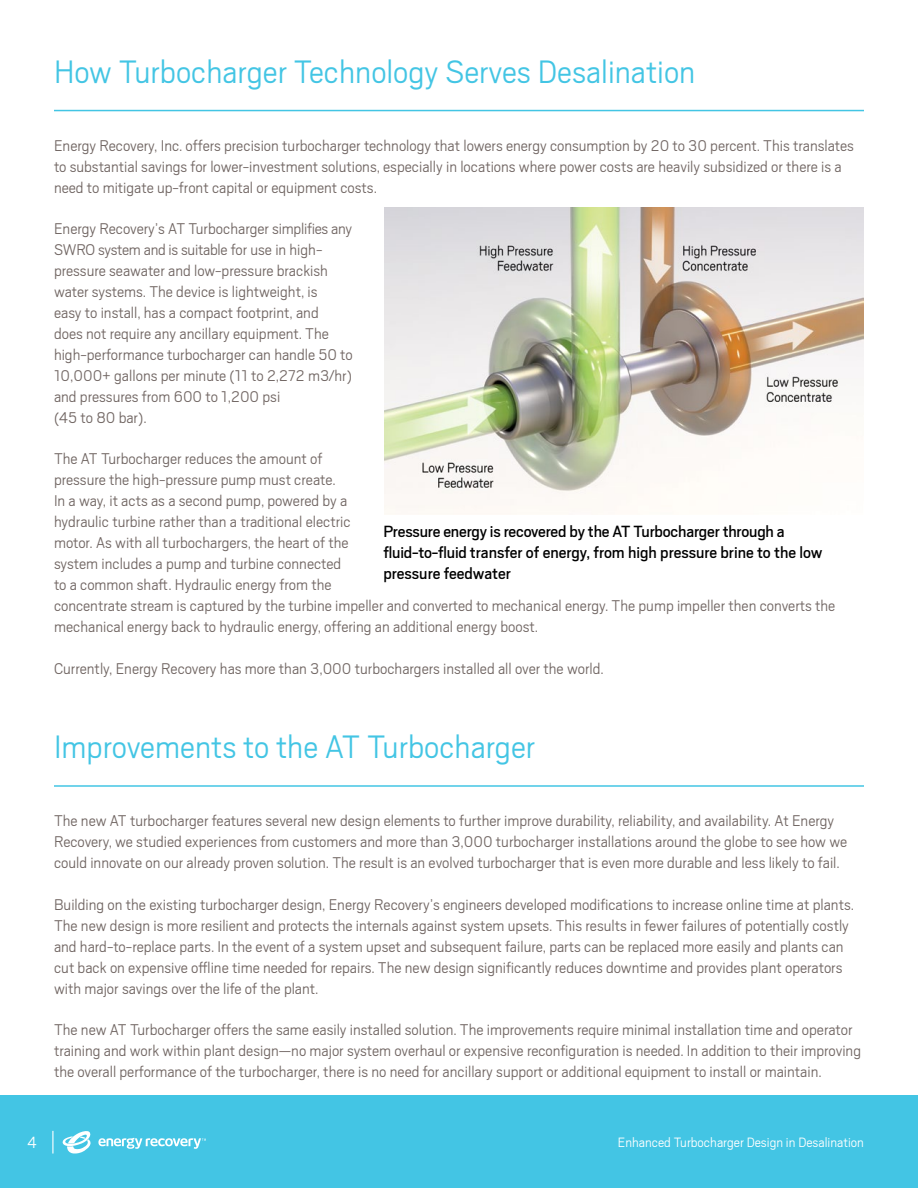
<style>
.page{position:relative;width:918px;height:1188px;background:#fff}
.page>*{position:absolute;margin:0;border:0;box-sizing:border-box;transform-origin:0 0}
.t1{font:300 36px "Scout";color:#43c5e4}
.t2{font:18px/21px "Scout";letter-spacing:-.01em;color:#000}
.t3{font:300 18px "Scout";color:#fff}
.t4{font:300 17.25px/21px "Scout";color:#716663}
.t5{font:300 15px "Scout";color:#fff}
</style>
<div class="page">
<div style="left:0;top:1095px;width:918px;height:93px;background:#43c5e4"></div>
<svg style="left:62px;top:1131px;width:29px;height:23px"></svg>
<svg style="left:98px;top:1138px;width:108px;height:11px"></svg>
<svg style="left:52px;top:1131px;width:1px;height:23px"></svg>
<hr style="left:54px;top:110px;width:810px;height:1px;background:#43c5e4">
<hr style="left:54px;top:785px;width:810px;height:2px;background:#43c5e4">
<img style="left:384px;top:207px;width:480px;height:307px">
<h1 class="t1" style="left:54px;top:53px;width:643px">How Turbocharger Technology Serves Desalination</h1>
<p class="t4" style="left:54px;top:135px;width:801px">Energy Recovery, Inc. offers precision turbocharger technology that lowers energy consumption by 20 to 30 percent. This translates to substantial savings for lower-investment solutions, especially in locations where power costs are heavily subsidized or there is a need to mitigate up-front capital or equipment costs.</p>
<p class="t4" style="left:54px;top:218px;width:300px">Energy Recovery’s AT Turbocharger simplifies any SWRO system and is suitable for use in high&shy;pressure seawater and low-pressure brackish water systems. The device is lightweight, is<br>easy to install, has a compact footprint, and<br>does not require any ancillary equipment. The high-performance turbocharger can handle 50 to 10,000+ gallons per minute (11 to 2,272 m3/hr) and pressures from 600 to 1,200 psi<br>(45 to 80 bar).</p>
<p class="t4" style="left:54px;top:448px;width:783px">The AT Turbocharger reduces the amount of<br>pressure the high-pressure pump must create.<br>In a way, it acts as a second pump, powered by a<br>hydraulic turbine rather than a traditional electric<br>motor. As with all turbochargers, the heart of the<br>system includes a pump and turbine connected<br>to a common shaft. Hydraulic energy from the<br>concentrate stream is captured by the turbine impeller and converted to mechanical energy. The pump impeller then converts the mechanical energy back to hydraulic energy, offering an additional energy boost.</p>
<p class="t4" style="left:54px;top:658px;width:551px">Currently, Energy Recovery has more than 3,000 turbochargers installed all over the world.</p>
<p class="t2" style="left:383px;top:521px;width:441px">Pressure energy is recovered by the AT Turbocharger through a fluid-to-fluid transfer of energy, from high pressure brine to the low pressure feedwater</p>
<h1 class="t1" style="left:54px;top:728px;width:483px">Improvements to the AT Turbocharger</h1>
<p class="t4" style="left:54px;top:811px;width:795px">The new AT turbocharger features several new design elements to further improve durability, reliability, and availability. At Energy<br>Recovery, we studied experiences from customers and more than 3,000 turbocharger installations around the globe to see how we could innovate on our already proven solution. The result is an evolved turbocharger that is even more durable and less likely to fail.</p>
<p class="t4" style="left:54px;top:894px;width:802px">Building on the existing turbocharger design, Energy Recovery’s engineers developed modifications to increase online time at plants.<br>The new design is more resilient and protects the internals against system upsets. This results in fewer failures of potentially costly and hard-to-replace parts. In the event of a system upset and subsequent failure, parts can be replaced more easily and plants can cut back on expensive offline time needed for repairs. The new design significantly reduces downtime and provides plant operators with major savings over the life of the plant.</p>
<p class="t4" style="left:54px;top:1019px;width:809px">The new AT Turbocharger offers the same easily installed solution. The improvements require minimal installation time and operator training and work within plant design—no major system overhaul or expensive reconfiguration is needed. In addition to their improving the overall performance of the turbocharger, there is no need for ancillary support or additional equipment to install or maintain.</p>
<p class="t3" style="left:27px;top:1133px;width:11px">4</p>
<p class="t5" style="left:618px;top:1135px;width:248px">Enhanced Turbocharger Design in Desalination</p>
</div>
